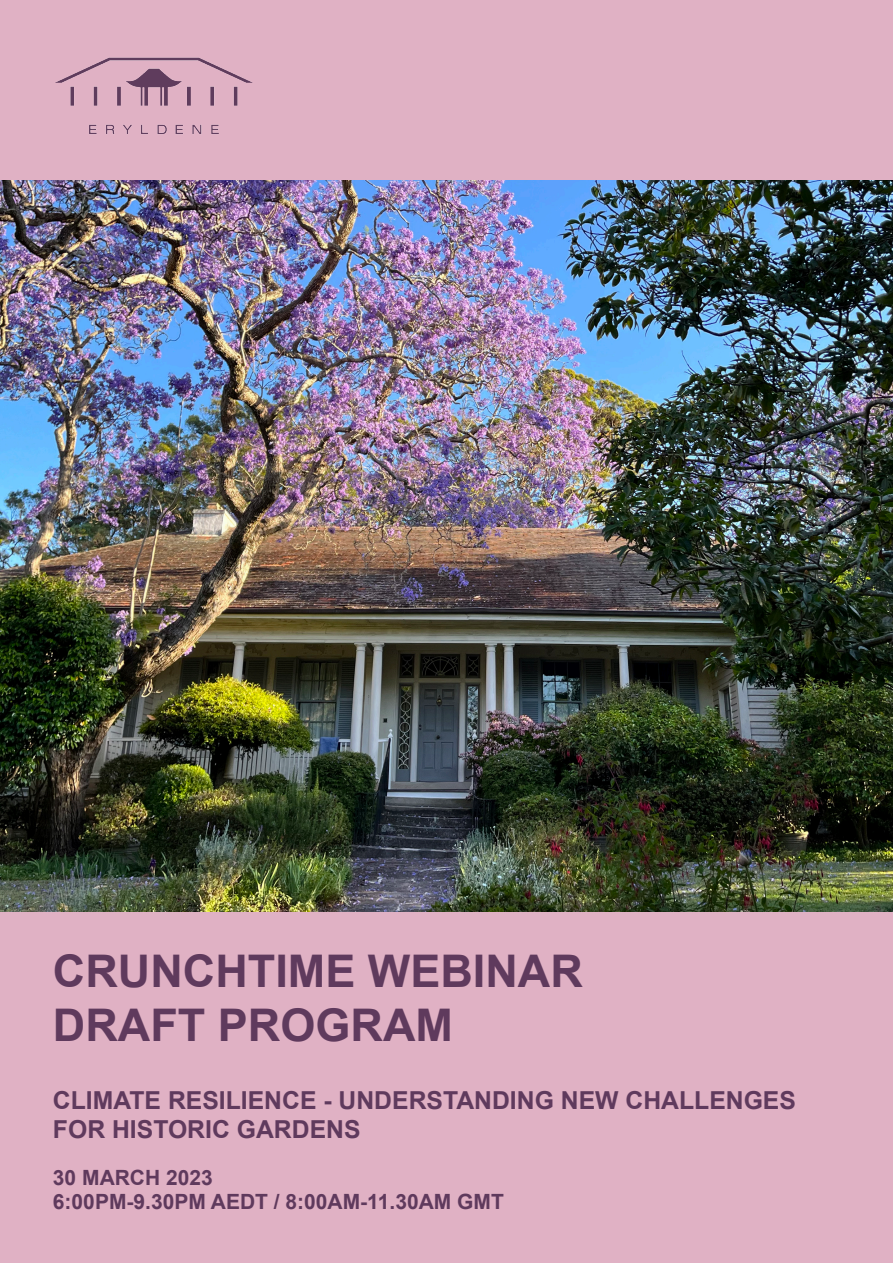
<style>
.page{position:relative;width:893px;height:1263px;background:#e0b1c4}
.page>*{position:absolute;margin:0;border:0;box-sizing:border-box;transform-origin:0 0}
.t1{font:700 45px/54px "Arial";color:#5f3a5d}
.t2{font:700 24.75px/29.7px "Arial";color:#5f3a5d}
.t3{font:700 21px/24px "Arial";color:#5f3a5d}
</style>
<div class="page">
<img style="left:0;top:180px;width:893px;height:732px">
<img style="left:55px;top:57px;width:198px;height:77px">
<p class="t1" style="left:53px;top:945px;width:531px">CRUNCHTIME WEBINAR<br>DRAFT PROGRAM</p>
<p class="t2" style="left:53px;top:1086px;width:744px">CLIMATE RESILIENCE - UNDERSTANDING NEW CHALLENGES<br>FOR HISTORIC GARDENS</p>
<p class="t3" style="left:53px;top:1166px;width:452px">30 MARCH 2023<br>6:00PM-9.30PM AEDT / 8:00AM-11.30AM GMT</p>
</div>
